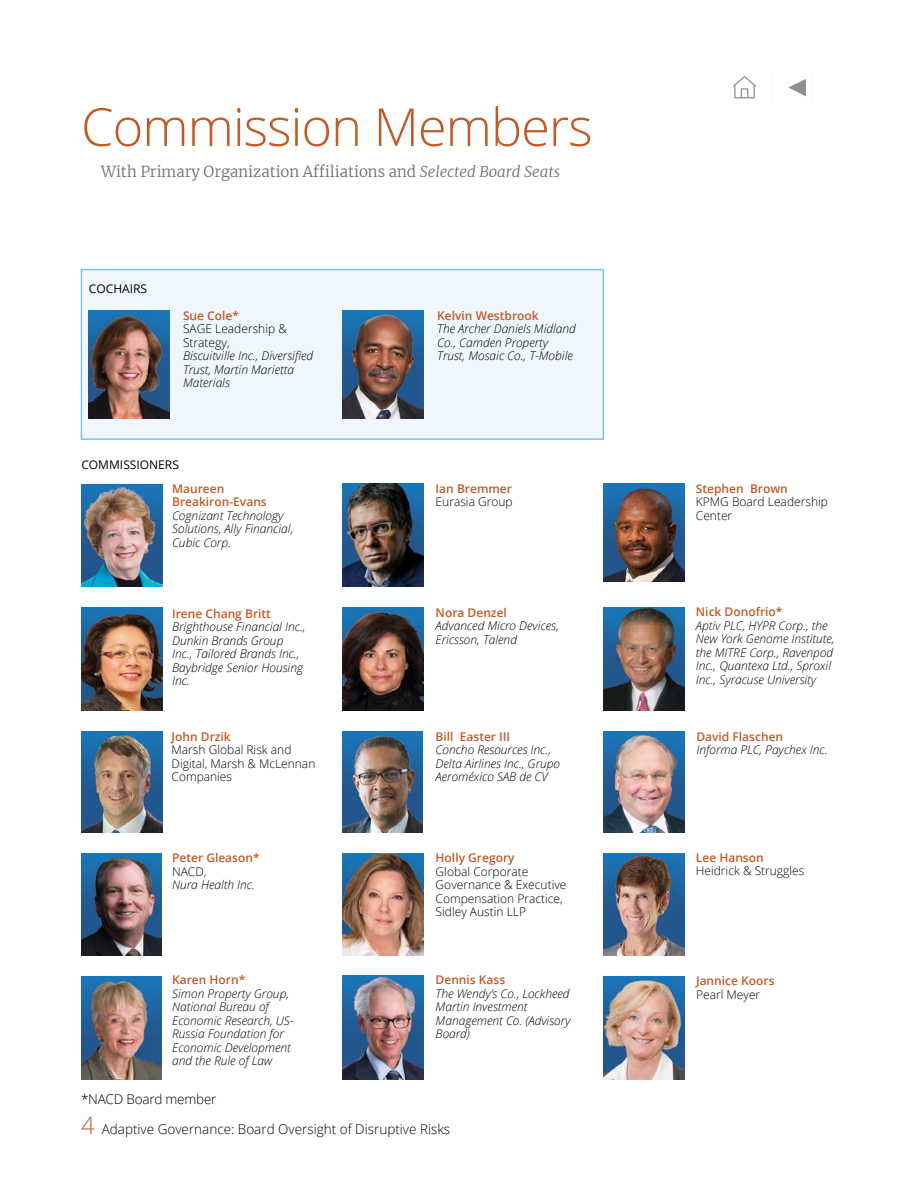
<style>
.page{position:relative;width:918px;height:1188px;background:#fff}
.page>*{position:absolute;margin:0;border:0;box-sizing:border-box;transform-origin:0 0}
.t1{font:300 52.5px "Open Sans";letter-spacing:-.02em;color:#c25a28}
.t2{font:300 15px "Merriweather";color:#6d6e71}
.t3{font:300 13.5px "Open Sans";color:#000}
.t4{font:italic 300 12px/13.5px "Open Sans";color:#000}
.t5{font:300 12px/13.5px "Open Sans";color:#000}
.t6{font:600 12px/13.5px "Open Sans";color:#c25a28}
.t7{font:12px "Open Sans";color:#000}
.s1{font-style:italic}
.s2{font-size:24px;color:#c25a28}
</style>
<div class="page">
<svg style="left:733px;top:76px;width:23px;height:22px"></svg>
<svg style="left:788px;top:75px;width:24px;height:24px"></svg>
<div style="left:81px;top:270px;width:522px;height:169px;background:#eff6fc"></div>
<div style="left:81px;top:269px;width:523px;height:171px;border:2px solid #7dc3ec"></div>
<img style="left:89px;top:310px;width:81px;height:108px">
<img style="left:81px;top:484px;width:81px;height:102px">
<img style="left:603px;top:484px;width:81px;height:97px">
<img style="left:342px;top:484px;width:81px;height:102px">
<img style="left:342px;top:732px;width:81px;height:100px">
<img style="left:343px;top:310px;width:80px;height:108px">
<img style="left:81px;top:608px;width:81px;height:103px">
<img style="left:342px;top:607px;width:81px;height:103px">
<img style="left:81px;top:732px;width:81px;height:101px">
<img style="left:603px;top:607px;width:81px;height:103px">
<img style="left:603px;top:853px;width:81px;height:102px">
<img style="left:603px;top:732px;width:81px;height:101px">
<img style="left:342px;top:853px;width:81px;height:102px">
<img style="left:81px;top:853px;width:81px;height:102px">
<img style="left:81px;top:977px;width:81px;height:102px">
<img style="left:342px;top:976px;width:81px;height:103px">
<img style="left:603px;top:976px;width:81px;height:104px">
<h1 class="t1" style="left:81px;top:91px;width:513px">Commission Members</h1>
<p class="t2" style="left:101px;top:162px;width:460px">With Primary Organization Affiliations and <span class="s1">Selected Board Seats</span></p>
<p class="t7" style="left:89px;top:280px;width:60px">COCHAIRS</p>
<p class="t6" style="left:183px;top:308px;width:58px">Sue Cole*</p>
<p class="t5" style="left:183px;top:322px;width:105px">SAGE Leadership &amp;<br>Strategy,</p>
<p class="t4" style="left:183px;top:349px;width:132px">Biscuitville Inc., Diversified<br>Trust, Martin Marietta<br>Materials</p>
<p class="t7" style="left:81px;top:456px;width:99px">COMMISSIONERS</p>
<p class="t6" style="left:172px;top:481px;width:96px">Maureen<br>Breakiron-Evans</p>
<p class="t4" style="left:172px;top:508px;width:123px">Cognizant Technology<br>Solutions, Ally Financial,<br>Cubic Corp.</p>
<p class="t6" style="left:172px;top:607px;width:100px">Irene Chang Britt</p>
<p class="t4" style="left:172px;top:620px;width:135px">Brighthouse Financial Inc.,<br>Dunkin Brands Group<br>Inc., Tailored Brands Inc.,<br>Baybridge Senior Housing<br>Inc.</p>
<p class="t6" style="left:172px;top:729px;width:61px">John Drzik</p>
<p class="t5" style="left:172px;top:743px;width:145px">Marsh Global Risk and<br>Digital, Marsh &amp; McLennan<br>Companies</p>
<p class="t6" style="left:172px;top:851px;width:89px">Peter Gleason*</p>
<p class="t5" style="left:172px;top:864px;width:36px">NACD,</p>
<p class="t4" style="left:172px;top:878px;width:84px">Nura Health Inc.</p>
<p class="t6" style="left:172px;top:973px;width:75px">Karen Horn*</p>
<p class="t4" style="left:172px;top:986px;width:123px">Simon Property Group,<br>National Bureau of<br>Economic Research, US-<br>Russia Foundation for<br>Economic Development and the Rule of Law</p>
<p class="t3" style="left:81px;top:1090px;width:137px">*NACD Board member</p>
<p class="t6" style="left:437px;top:308px;width:103px">Kelvin Westbrook</p>
<p class="t4" style="left:437px;top:322px;width:140px">The Archer Daniels Midland<br>Co., Camden Property<br>Trust, Mosaic Co., T-Mobile</p>
<p class="t6" style="left:436px;top:481px;width:78px">Ian Bremmer</p>
<p class="t5" style="left:436px;top:495px;width:79px">Eurasia Group</p>
<p class="t6" style="left:436px;top:605px;width:73px">Nora Denzel</p>
<p class="t4" style="left:436px;top:619px;width:125px">Advanced Micro Devices,<br>Ericsson, Talend</p>
<p class="t6" style="left:436px;top:729px;width:76px">Bill Easter III</p>
<p class="t4" style="left:436px;top:743px;width:126px">Concho Resources Inc.,<br>Delta Airlines Inc., Grupo<br>Aeroméxico SAB de CV</p>
<p class="t6" style="left:436px;top:851px;width:80px">Holly Gregory</p>
<p class="t5" style="left:436px;top:864px;width:132px">Global Corporate<br>Governance &amp; Executive<br>Compensation Practice,<br>Sidley Austin LLP</p>
<p class="t6" style="left:436px;top:973px;width:71px">Dennis Kass</p>
<p class="t4" style="left:436px;top:986px;width:136px">The Wendy’s Co., Lockheed<br>Martin Investment<br>Management Co. (Advisory<br>Board)</p>
<p class="t3" style="left:81px;top:1120px;width:371px"><span class="s2">4</span> Adaptive Governance: Board Oversight of Disruptive Risks</p>
<p class="t6" style="left:696px;top:481px;width:93px">Stephen Brown</p>
<p class="t5" style="left:696px;top:495px;width:134px">KPMG Board Leadership<br>Center</p>
<p class="t6" style="left:696px;top:605px;width:88px">Nick Donofrio*</p>
<p class="t4" style="left:696px;top:618px;width:140px">Aptiv PLC, HYPR Corp., the<br>New York Genome Institute, the MITRE Corp., Ravenpod<br>Inc., Quantexa Ltd., Sproxil<br>Inc., Syracuse University</p>
<p class="t6" style="left:696px;top:729px;width:88px">David Flaschen</p>
<p class="t4" style="left:696px;top:743px;width:133px">Informa PLC, Paychex Inc.</p>
<p class="t6" style="left:696px;top:851px;width:69px">Lee Hanson</p>
<p class="t5" style="left:696px;top:864px;width:110px">Heidrick &amp; Struggles</p>
<p class="t6" style="left:696px;top:974px;width:80px">Jannice Koors</p>
<p class="t5" style="left:696px;top:987px;width:66px">Pearl Meyer</p>
</div>
